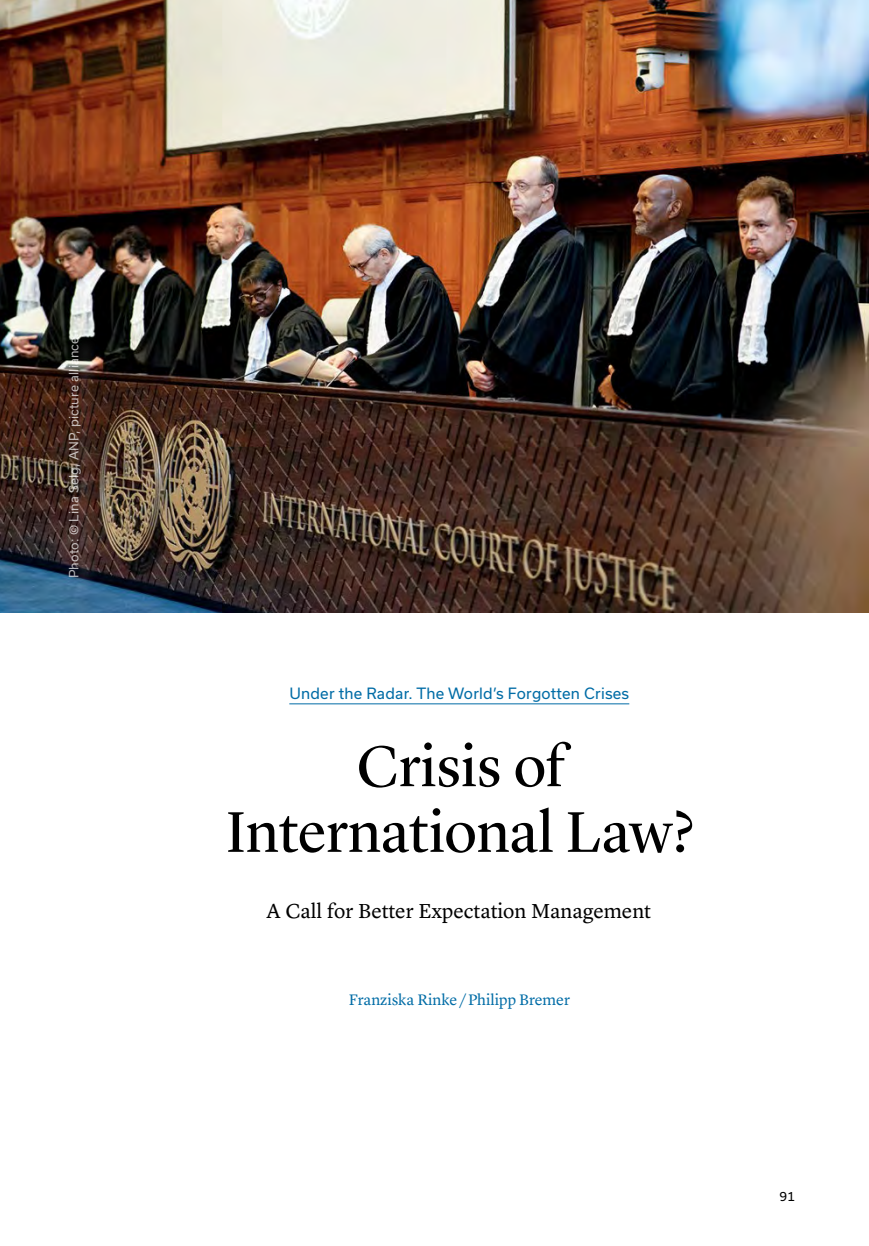
<style>
.page{position:relative;width:869px;height:1246px;background:#fff}
.page>*{position:absolute;margin:0;border:0;box-sizing:border-box;transform-origin:0 0}
.t1{font:59.5px/65.6px "Lyon Display";color:#000;text-align:center}
.t2{font:21px "Lyon Text";letter-spacing:-.005em;color:#000}
.t3{font:15.75px "Lyon Text";color:#006ca6}
.t4{font:14.88px "Usual";letter-spacing:.015em;color:#006ca6}
.t5{font:12.25px "Usual";letter-spacing:.01em;color:#fff}
.t6{font:12.25px "Usual";color:#000}
</style>
<div class="page">
<hr style="left:289px;top:703px;width:340px;height:1px;background:#006ca6">
<img style="left:0;top:0;width:868px;height:612px">
<div style="left:69px;top:334px;width:32px;height:263px;background:#fff;opacity:.4"></div>
<p class="t5" style="left:67px;top:578px;width:246px;rotate:-90deg">Photo: © Lina Selg, ANP, picture alliance.</p>
<p class="t4" style="left:289px;top:684px;width:341px">Under the Radar. The World’s Forgotten Crises</p>
<h1 class="t1" style="left:226px;top:728px;width:469px">Crisis of<br>International Law?</h1>
<h2 class="t2" style="left:266px;top:894px;width:386px">A Call for Better Expectation Management</h2>
<p class="t3" style="left:348px;top:987px;width:223px">Franziska Rinke / Philipp Bremer</p>
<p class="t6" style="left:779px;top:1188px;width:17px">91</p>
</div>
